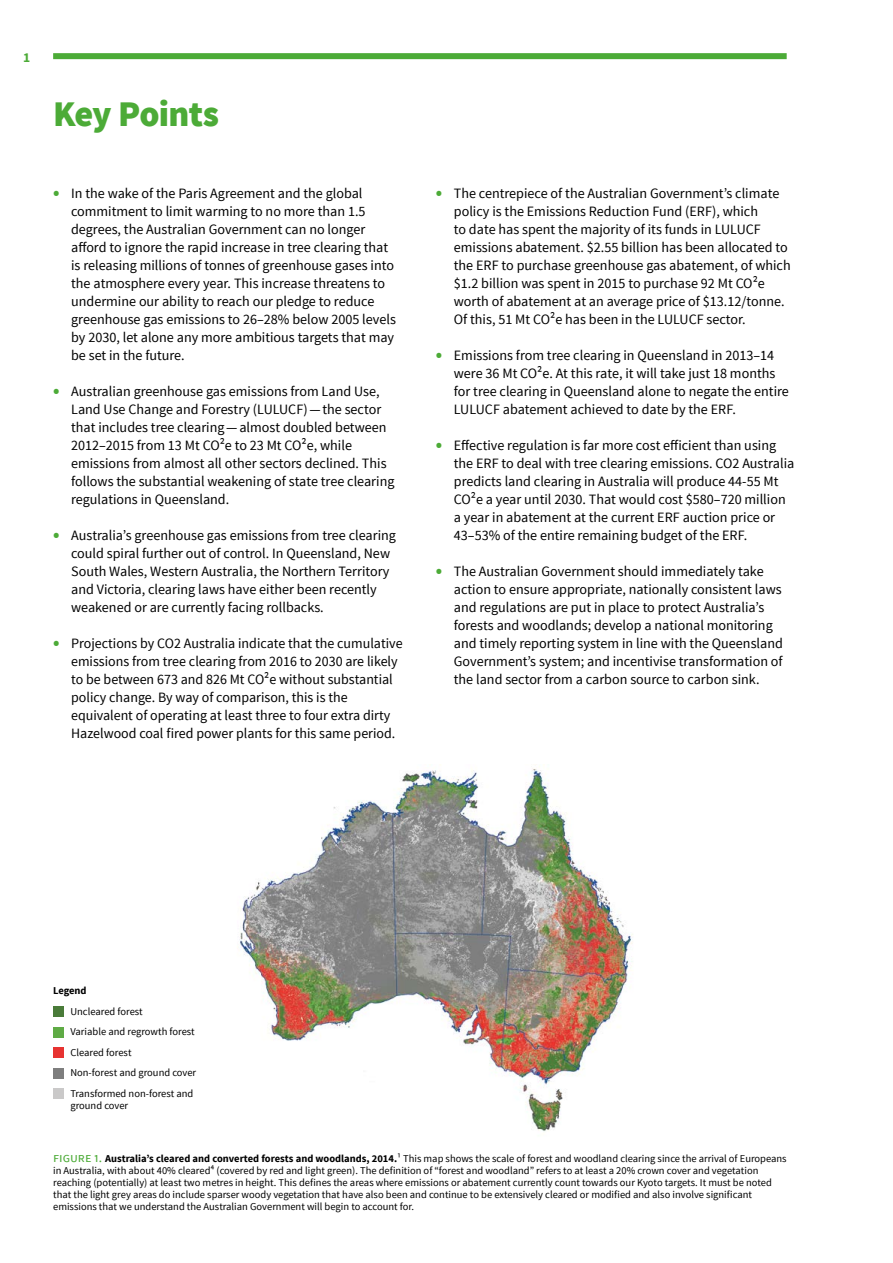
<style>
.page{position:relative;width:893px;height:1263px;background:#fff}
.page>*{position:absolute;margin:0;border:0;box-sizing:border-box;transform-origin:0 0}
.t1{font:900 36px "Source Sans Pro";letter-spacing:-.02em;color:#4cab37}
.t2{font:14.25px/18px "Source Sans Pro";color:#000}
.t3{font:700 13.5px "Source Sans Pro";color:#4cab37}
.t4{font:10.5px/12px "Source Sans Pro";color:#000}
.t5{font:700 10.5px "Source Sans Pro";letter-spacing:-.01em;color:#000}
.s1{font-weight:900;font-size:17.85px;color:#4cab37}
.s2{font-size:13.5px;color:#4cab37}
.s3{font-weight:700}
</style>
<div class="page">
<div style="left:53px;top:53px;width:734px;height:6px;background:#4cab37"></div>
<img style="left:240px;top:764px;width:393px;height:368px">
<div style="left:53px;top:1006px;width:11px;height:11px;background:#4a7b39"></div>
<div style="left:53px;top:1027px;width:11px;height:10px;background:#5fab45"></div>
<div style="left:53px;top:1047px;width:11px;height:11px;background:#e73331"></div>
<div style="left:53px;top:1068px;width:11px;height:10px;background:#7e7e7e"></div>
<div style="left:53px;top:1088px;width:11px;height:11px;background:#cac9c9"></div>
<p class="t3" style="left:23px;top:49px;width:9px">1</p>
<h1 class="t1" style="left:53px;top:91px;width:168px">Key Points</h1>
<p class="t2" style="left:71px;top:185px;width:326px;text-indent:-18px"><span class="s1">•</span> In the wake of the Paris Agreement and the global commitment to limit warming to no more than 1.5 degrees, the Australian Government can no longer afford to ignore the rapid increase in tree clearing that is releasing millions of tonnes of greenhouse gases into the atmosphere every year. This increase threatens to undermine our ability to reach our pledge to reduce greenhouse gas emissions to 26–28% below 2005 levels by 2030, let alone any more ambitious targets that may be set in the future.</p>
<p class="t2" style="left:71px;top:383px;width:325px;text-indent:-18px"><span class="s1">•</span> Australian greenhouse gas emissions from Land Use, Land Use Change and Forestry (LULUCF)—the sector that includes tree clearing—almost doubled between 2012–2015 from 13 Mt CO2e to 23 Mt CO²e, while emissions from almost all other sectors declined. This follows the substantial weakening of state tree clearing regulations in Queensland.</p>
<p class="t2" style="left:71px;top:527px;width:326px;text-indent:-18px"><span class="s1">•</span> Australia’s greenhouse gas emissions from tree clearing could spiral further out of control. In Queensland, New South Wales, Western Australia, the Northern Territory and Victoria, clearing laws have either been recently weakened or are currently facing rollbacks.</p>
<p class="t2" style="left:71px;top:635px;width:333px;text-indent:-18px"><span class="s1">•</span> Projections by CO2 Australia indicate that the cumulative emissions from tree clearing from 2016 to 2030 are likely to be between 673 and 826 Mt CO²e without substantial policy change. By way of comparison, this is the equivalent of operating at least three to four extra dirty Hazelwood coal fired power plants for this same period.</p>
<p class="t2" style="left:454px;top:185px;width:338px;text-indent:-18px"><span class="s1">•</span> The centrepiece of the Australian Government’s climate policy is the Emissions Reduction Fund (ERF), which<br>to date has spent the majority of its funds in LULUCF emissions abatement. $2.55 billion has been allocated to the ERF to purchase greenhouse gas abatement, of which $1.2 billion was spent in 2015 to purchase 92 Mt CO²e worth of abatement at an average price of $13.12/tonne.<br>Of this, 51 Mt CO²e has been in the LULUCF sector.</p>
<p class="t2" style="left:454px;top:347px;width:337px;text-indent:-18px"><span class="s1">•</span> Emissions from tree clearing in Queensland in 2013–14 were 36 Mt CO²e. At this rate, it will take just 18 months for tree clearing in Queensland alone to negate the entire LULUCF abatement achieved to date by the ERF.</p>
<p class="t2" style="left:454px;top:437px;width:342px;text-indent:-18px"><span class="s1">•</span> Effective regulation is far more cost efficient than using the ERF to deal with tree clearing emissions. CO2 Australia predicts land clearing in Australia will produce 44-55 Mt CO²e a year until 2030. That would cost $580–720 million a year in abatement at the current ERF auction price or 43–53% of the entire remaining budget of the ERF.</p>
<p class="t2" style="left:454px;top:563px;width:331px;text-indent:-18px"><span class="s1">•</span> The Australian Government should immediately take action to ensure appropriate, nationally consistent laws and regulations are put in place to protect Australia’s forests and woodlands; develop a national monitoring and timely reporting system in line with the Queensland Government’s system; and incentivise transformation of the land sector from a carbon source to carbon sink.</p>
<p class="t5" style="left:53px;top:984px;width:35px">Legend</p>
<p class="t4" style="left:70px;top:1001px;width:127px;line-height:20.5px">Uncleared forest<br>Variable and regrowth forest<br>Cleared forest<br>Non-forest and ground cover<br>Transformed non-forest and</p>
<p class="t4" style="left:70px;top:1099px;width:59px">ground cover</p>
<p class="t4" style="left:53px;top:1152px;width:735px"><span class="s2">Figure 1.</span> <span class="s3">Australia’s cleared and converted forests and woodlands, 2014.</span>1 This map shows the scale of forest and woodland clearing since the arrival of Europeans in Australia, with about 40% cleared⁴ (covered by red and light green). The definition of “forest and woodland” refers to at least a 20% crown cover and vegetation reaching (potentially) at least two metres in height. This defines the areas where emissions or abatement currently count towards our Kyoto targets. It must be noted that the light grey areas do include sparser woody vegetation that have also been and continue to be extensively cleared or modified and also involve significant emissions that we understand the Australian Government will begin to account for.</p>
</div>
